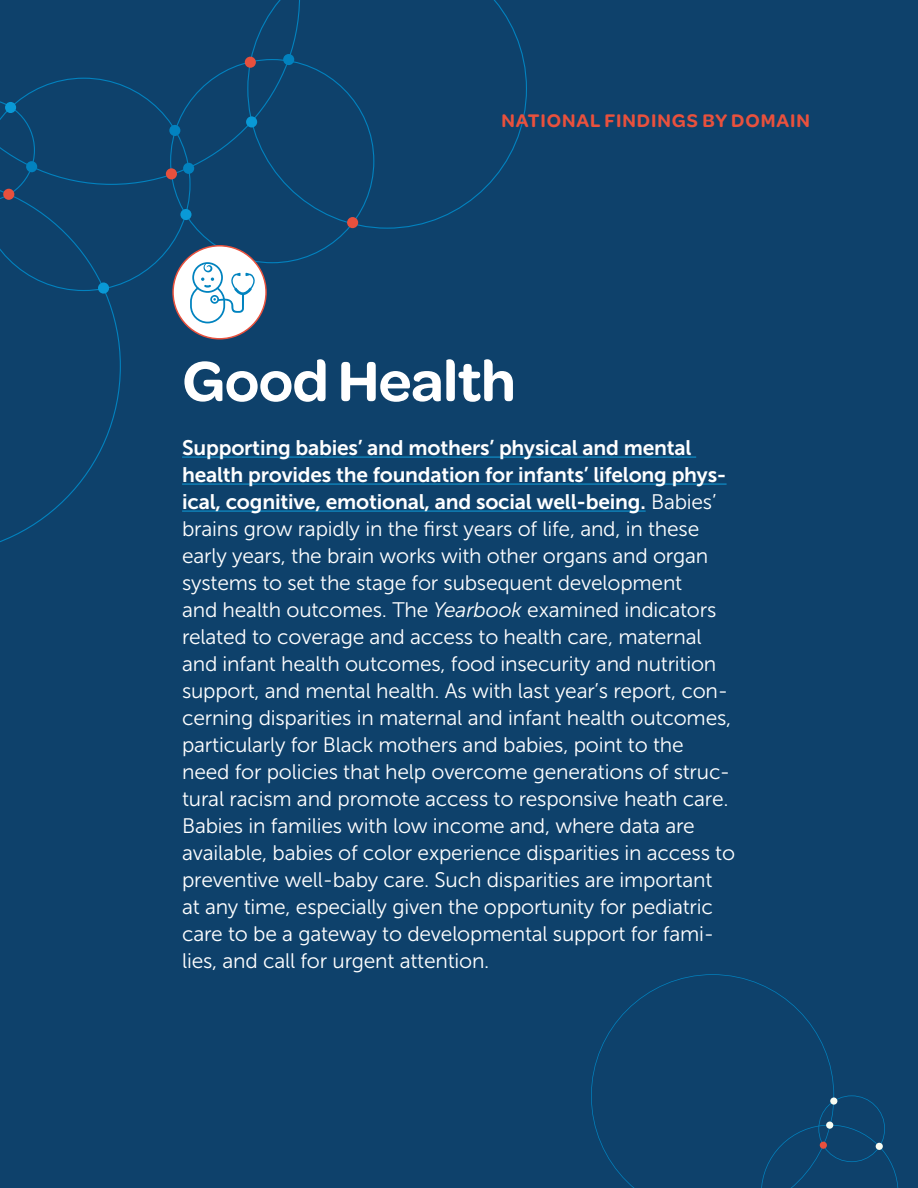
<style>
.page{position:relative;width:918px;height:1188px;background:#0e416b}
.page>*{position:absolute;margin:0;border:0;box-sizing:border-box;transform-origin:0 0}
.t1{font:600 60px "Omnes";letter-spacing:-.01em;color:#fff}
.t2{font:21px/27px "Museo Sans 300";letter-spacing:-.01em;color:#fff}
.t3{font:21px/27px "Museo Sans 700";letter-spacing:-.01em;color:#fff}
.t4{font:600 19.5px "Omnes";letter-spacing:.045em;color:#e9513d}
.s1{font-family:"Museo Sans 300"}
.s2{font-style:italic}
</style>
<div class="page">
<svg style="left:374px;top:0;width:153px;height:229px"></svg>
<svg style="left:246px;top:0;width:54px;height:59px"></svg>
<div style="left:283px;top:54px;width:11px;height:11px;background:#0282bf;border-radius:50%"></div>
<div style="left:245px;top:57px;width:11px;height:11px;background:#e7503d;border-radius:50%"></div>
<svg style="left:591px;top:974px;width:243px;height:214px"></svg>
<svg style="left:761px;top:1095px;width:137px;height:93px"></svg>
<div style="left:826px;top:1122px;width:7px;height:7px;background:#f8fcf2;border-radius:50%"></div>
<div style="left:876px;top:1143px;width:7px;height:7px;background:#f8fcf2;border-radius:50%"></div>
<div style="left:820px;top:1142px;width:7px;height:7px;background:#e7503d;border-radius:50%"></div>
<div style="left:830px;top:1097px;width:7px;height:8px;background:#f8fcf2;border-radius:50%"></div>
<hr style="left:182px;top:457px;width:514px;height:1px;background:#1099d6">
<hr style="left:182px;top:484px;width:545px;height:1px;background:#1099d6">
<hr style="left:182px;top:511px;width:464px;height:1px;background:#1099d6">
<svg style="left:0;top:59px;width:374px;height:483px"></svg>
<p class="t4" style="left:501px;top:106px;width:310px">NATIONAL FINDINGS BY DOMAIN</p>
<h1 class="t1" style="left:182px;top:339px;width:335px">Good Health</h1>
<p class="t3" style="left:182px;top:434px;width:546px">Supporting babies’ and mothers’ physical and mental health provides the foundation for infants’ lifelong phys&shy;ical, cognitive, emotional, and social well-being. <span class="s1">Babies’</span></p>
<p class="t2" style="left:182px;top:515px;width:555px">brains grow rapidly in the first years of life, and, in these early years, the brain works with other organs and organ systems to set the stage for subsequent development<br>and health outcomes. The <span class="s2">Yearbook</span> examined indicators related to coverage and access to health care, maternal and infant health outcomes, food insecurity and nutrition support, and mental health. As with last year’s report, con&shy;cerning disparities in maternal and infant health outcomes, particularly for Black mothers and babies, point to the need for policies that help overcome generations of struc&shy;tural racism and promote access to responsive heath care.<br>Babies in families with low income and, where data are available, babies of color experience disparities in access to preventive well-baby care. Such disparities are important at any time, especially given the opportunity for pediatric care to be a gateway to developmental support for fami&shy;lies, and call for urgent attention.</p>
</div>
